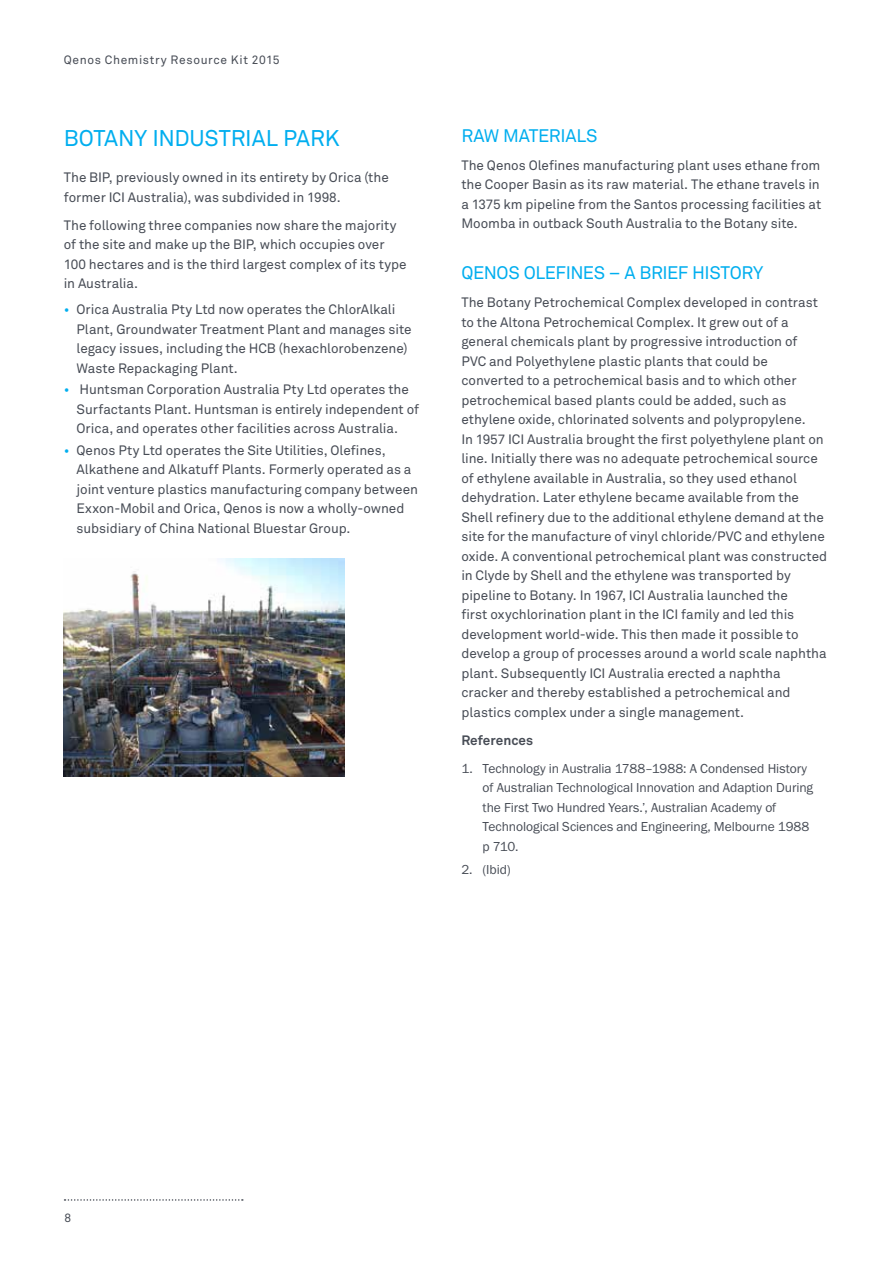
<style>
.page{position:relative;width:893px;height:1263px;background:#fff}
.page>*{position:absolute;margin:0;border:0;box-sizing:border-box;transform-origin:0 0}
.t1{font:22.5px "Akkurat";letter-spacing:-.005em;color:#00aeef}
.t2{font:18px "Akkurat";letter-spacing:-.02em;color:#00aeef}
.t3{font:13.5px/19.5px "Akkurat";letter-spacing:-.005em;color:#474c55}
.t4{font:13.5px/19.5px "Franklin Gothic URW Boo";letter-spacing:-.005em;color:#474c55}
.t5{font:700 13.5px "Akkurat";color:#474c55}
.t6{font:12px "Akkurat";letter-spacing:.055em;color:#474c55}
.s1{color:#00aeef}
</style>
<div class="page">
<svg style="left:65px;top:1199px;width:178px;height:2px"></svg>
<img style="left:64px;top:559px;width:280px;height:218px">
<p class="t6" style="left:64px;top:52px;width:217px">Qenos Chemistry Resource Kit 2015</p>
<h1 class="t1" style="left:64px;top:124px;width:277px">BOTANY INDUSTRIAL PARK</h1>
<p class="t3" style="left:64px;top:167px;width:326px">The BIP, previously owned in its entirety by Orica (the former ICI Australia), was subdivided in 1998.</p>
<p class="t3" style="left:64px;top:215px;width:344px">The following three companies now share the majority of the site and make up the BIP, which occupies over 100 hectares and is the third largest complex of its type in Australia.</p>
<p class="t3" style="left:77px;top:299px;width:337px;text-indent:-13px"><span class="s1">•</span> Orica Australia Pty Ltd now operates the ChlorAlkali Plant, Groundwater Treatment Plant and manages site legacy issues, including the HCB (hexachlorobenzene)<br>Waste Repackaging Plant.</p>
<p class="t3" style="left:77px;top:379px;width:344px;text-indent:-13px"><span class="s1">•</span> Huntsman Corporation Australia Pty Ltd operates the<br>Surfactants Plant. Huntsman is entirely independent of<br>Orica, and operates other facilities across Australia.</p>
<p class="t3" style="left:77px;top:440px;width:343px;text-indent:-13px"><span class="s1">•</span> Qenos Pty Ltd operates the Site Utilities, Olefines, Alkathene and Alkatuff Plants. Formerly operated as a joint venture plastics manufacturing company between Exxon-Mobil and Orica, Qenos is now a wholly-owned subsidiary of China National Bluestar Group.</p>
<h2 class="t2" style="left:461px;top:124px;width:138px">RAW MATERIALS</h2>
<p class="t3" style="left:461px;top:155px;width:361px;text-align:justify">The Qenos Olefines manufacturing plant uses ethane from the Cooper Basin as its raw material. The ethane travels in a 1375 km pipeline from the Santos processing facilities at Moomba in outback South Australia to the Botany site.</p>
<h2 class="t2" style="left:461px;top:262px;width:303px">QENOS OLEFINES – A BRIEF HISTORY</h2>
<p class="t3" style="left:461px;top:293px;width:367px">The Botany Petrochemical Complex developed in contrast to the Altona Petrochemical Complex. It grew out of a general chemicals plant by progressive introduction of<br>PVC and Polyethylene plastic plants that could be converted to a petrochemical basis and to which other petrochemical based plants could be added, such as ethylene oxide, chlorinated solvents and polypropylene.<br>In 1957 ICI Australia brought the first polyethylene plant on line. Initially there was no adequate petrochemical source of ethylene available in Australia, so they used ethanol dehydration. Later ethylene became available from the Shell refinery due to the additional ethylene demand at the site for the manufacture of vinyl chloride/PVC and ethylene oxide. A conventional petrochemical plant was constructed in Clyde by Shell and the ethylene was transported by pipeline to Botany. In 1967, ICI Australia launched the<br>first oxychlorination plant in the ICI family and led this development world-wide. This then made it possible to develop a group of processes around a world scale naphtha plant. Subsequently ICI Australia erected a naphtha cracker and thereby established a petrochemical and plastics complex under a single management.</p>
<p class="t5" style="left:461px;top:731px;width:73px">References</p>
<p class="t4" style="left:483px;top:758px;width:332px;text-indent:-21px">1. Technology in Australia 1788–1988: A Condensed History of Australian Technological Innovation and Adaption During the First Two Hundred Years.’, Australian Academy of Technological Sciences and Engineering, Melbourne 1988 p 710.</p>
<p class="t4" style="left:461px;top:860px;width:51px">2. (Ibid)</p>
<p class="t6" style="left:65px;top:1210px;width:8px">8</p>
</div>
